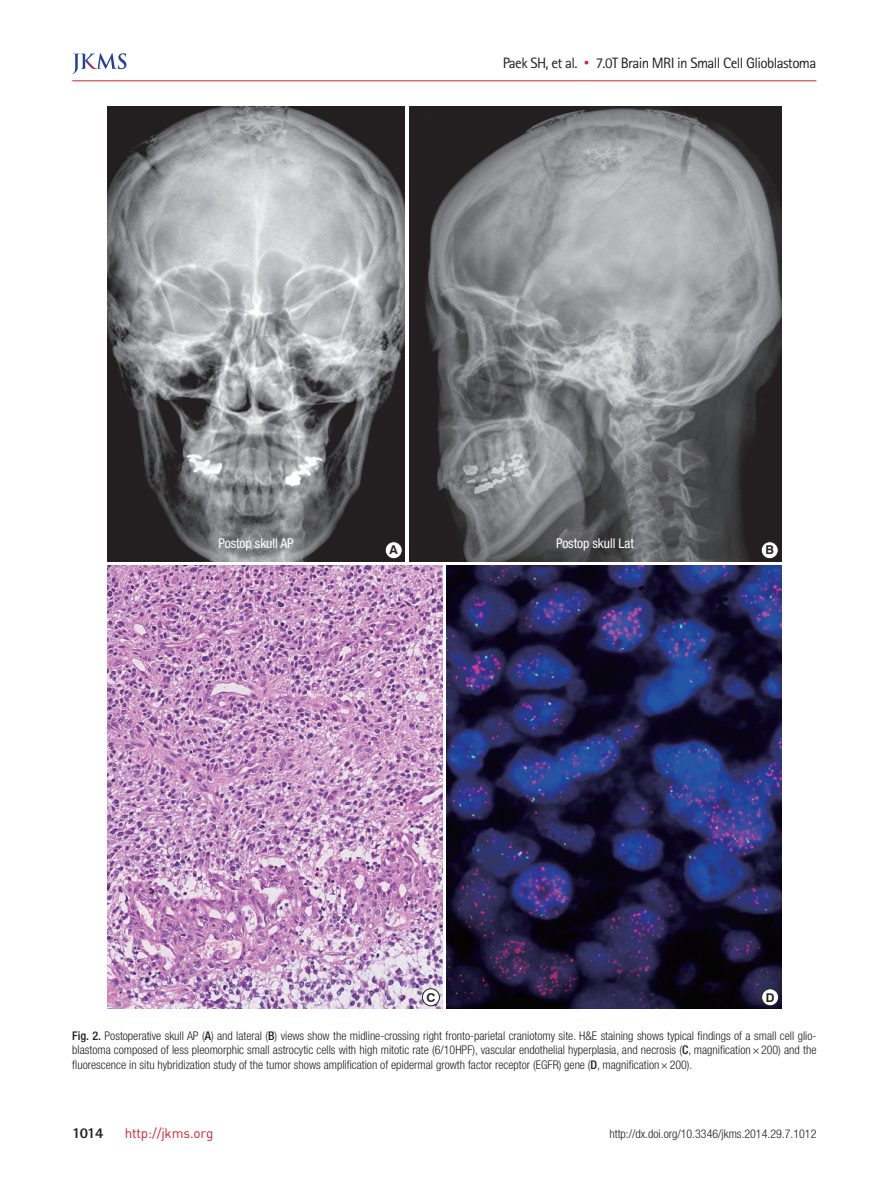
<style>
.page{position:relative;width:893px;height:1191px;background:#fff}
.page>*{position:absolute;margin:0;border:0;box-sizing:border-box;transform-origin:0 0}
.하시라{font:15px "Rotis Sans Serif Std";letter-spacing:-.04em;color:#231f20}
.t1{font:800 15px "Rotis Sans Serif Std";color:#231f20}
.그림_지문_9pt{font:condensed 13.5px "Helvetica Neue LT Std";letter-spacing:-.005em;color:#fff}
.t2{font:13.5px "Dinreg";letter-spacing:-.01em;color:#d1232a}
.t3{font:700 12.15px "Swiss 721 BT";color:#231f20}
.표_그림_캡션{font:300 condensed 12px/14.4px "Helvetica Neue LT Std";color:#231f20;text-align:justify}
.s1{font-family:"Dotum";color:#d1232a}
.s2{font-weight:500}
</style>
<div class="page">
<hr style="left:72px;top:80px;width:744px;height:1px;background:#d1232a">
<svg style="left:72px;top:53px;width:54px;height:21px"></svg>
<img style="left:409px;top:106px;width:372px;height:455px">
<img style="left:107px;top:106px;width:298px;height:455px">
<div style="left:385px;top:541px;width:17px;height:18px;background:#fff;border-radius:50%"></div>
<div style="left:385px;top:541px;width:17px;height:18px;border:1px solid #231f20;border-radius:50%"></div>
<div style="left:761px;top:541px;width:17px;height:18px;background:#fff;border-radius:50%"></div>
<div style="left:761px;top:541px;width:17px;height:18px;border:1px solid #231f20;border-radius:50%"></div>
<img style="left:107px;top:566px;width:335px;height:442px">
<img style="left:446px;top:566px;width:335px;height:442px">
<div style="left:422px;top:988px;width:17px;height:17px;background:#fff;border-radius:50%"></div>
<div style="left:422px;top:988px;width:18px;height:18px;border:1px solid #231f20;border-radius:50%"></div>
<div style="left:762px;top:988px;width:17px;height:17px;background:#fff;border-radius:50%"></div>
<div style="left:761px;top:988px;width:18px;height:18px;border:1px solid #231f20;border-radius:50%"></div>
<p class="하시라" style="left:503px;top:54px;width:315px">Paek SH, et al. <span class="s1">•</span> 7.0T Brain MRI in Small Cell Glioblastoma</p>
<p class="그림_지문_9pt" style="left:219px;top:536px;width:77px">Postop skull AP</p>
<p class="그림_지문_9pt" style="left:556px;top:536px;width:79px">Postop skull Lat</p>
<p class="t3" style="left:390px;top:543px;width:10px">A</p>
<p class="t3" style="left:765px;top:543px;width:10px">B</p>
<p class="t3" style="left:426px;top:989px;width:10px">C</p>
<p class="t3" style="left:766px;top:989px;width:10px">D</p>
<p class="표_그림_캡션" style="left:72px;top:1028px;width:746px"><span class="s2">Fig. 2.</span> Postoperative skull AP (<span class="s2">A</span>) and lateral (<span class="s2">B</span>) views show the midline-crossing right fronto-parietal craniotomy site. H&amp;E staining shows typical findings of a small cell glio&shy;blastoma composed of less pleomorphic small astrocytic cells with high mitotic rate (6/10HPF), vascular endothelial hyperplasia, and necrosis (<span class="s2">C</span>, magnification × 200) and the fluorescence in situ hybridization study of the tumor shows amplification of epidermal growth factor receptor (EGFR) gene (<span class="s2">D</span>, magnification × 200).</p>
<p class="t1" style="left:72px;top:1123px;width:33px">1014</p>
<p class="t2" style="left:125px;top:1124px;width:90px">http://jkms.org</p>
<p class="표_그림_캡션" style="left:609px;top:1126px;width:208px">http://dx.doi.org/10.3346/jkms.2014.29.7.1012</p>
</div>
